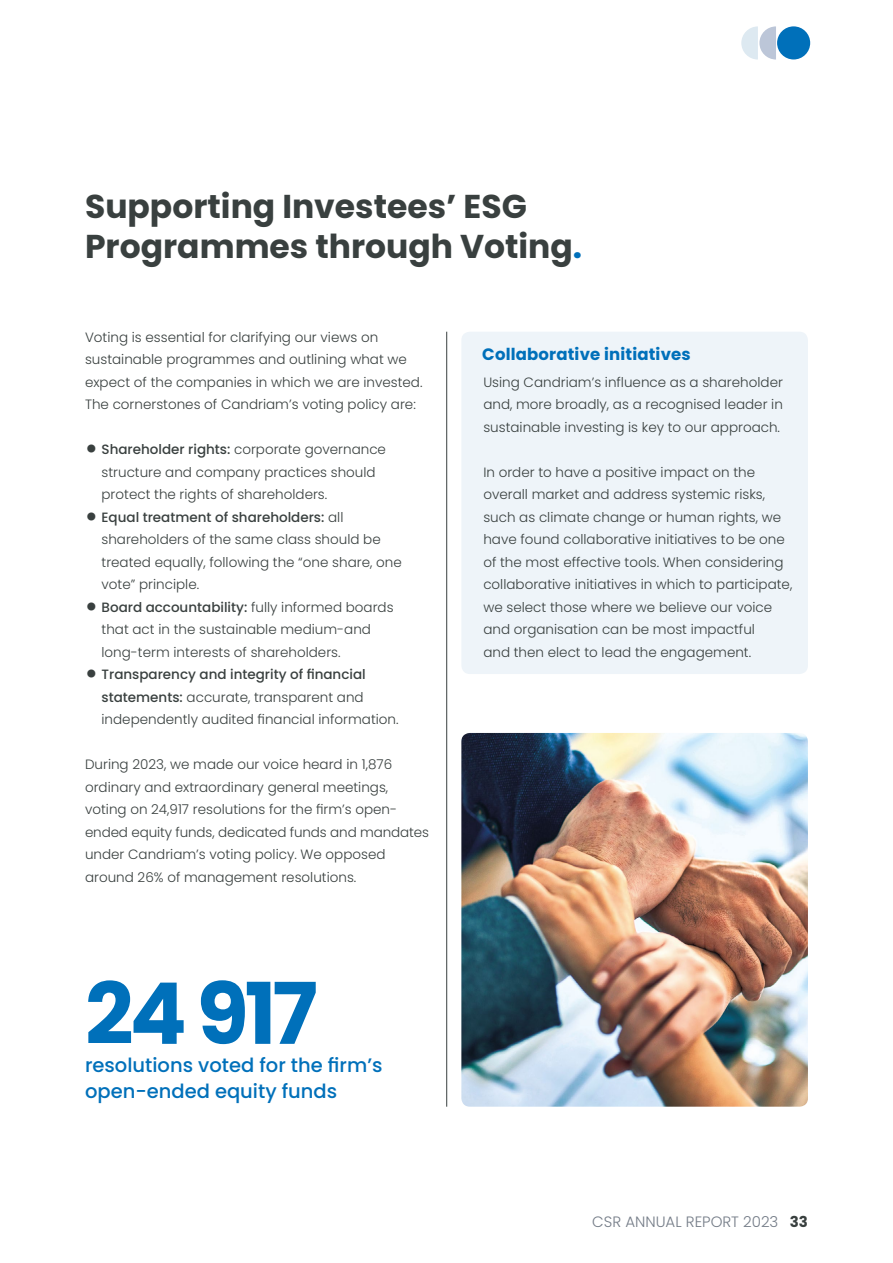
<style>
.page{position:relative;width:893px;height:1263px;background:#fff}
.page>*{position:absolute;margin:0;border:0;box-sizing:border-box;transform-origin:0 0}
.t1{font:700 85.05px "Poppins";color:#0070ba}
.t2{font:700 33px/40.5px "Poppins";color:#39403f}
.t3{font:500 19.5px/25.5px "Poppins";color:#0070ba}
.t4{font:700 16.5px "Poppins";letter-spacing:.01em;color:#0070ba}
.t5{font:300 15px "Poppins";color:#747c87}
.t6{font:300 13.5px/22.5px "Poppins";color:#39403f}
.s1{color:#0070ba}
.s2{font-size:34.5px}
.s3{font-weight:500}
.s4{font-weight:700;color:#39403f}
</style>
<div class="page">
<div style="left:461px;top:332px;width:347px;height:342px;background:#eef4f9;border-radius:9px"></div>
<img style="left:461px;top:733px;width:347px;height:374px">
<div style="left:777px;top:26px;width:33px;height:33px;background:#0070ba;border-radius:50%"></div>
<svg style="left:741px;top:26px;width:35px;height:34px"></svg>
<hr style="left:446px;top:332px;width:1px;height:775px;background:#39403f">
<h2 class="t2" style="left:85px;top:186px;width:499px">Supporting Investees’ ESG<br>Programmes through Voting<span class="s1">.</span></h2>
<p class="t6" style="left:85px;top:326px;width:339px">Voting is essential for clarifying our views on sustainable programmes and outlining what we expect of the companies in which we are invested.<br>The cornerstones of Candriam’s voting policy are:</p>
<p class="t6" style="left:102px;top:438px;width:286px;text-indent:-16px"><span class="s2">•</span> <span class="s3">Shareholder rights:</span> corporate governance structure and company practices should protect the rights of shareholders.</p>
<p class="t6" style="left:102px;top:506px;width:302px;text-indent:-16px"><span class="s2">•</span> <span class="s3">Equal treatment of shareholders:</span> all shareholders of the same class should be treated equally, following the “one share, one vote” principle.</p>
<p class="t6" style="left:102px;top:596px;width:294px;text-indent:-16px"><span class="s2">•</span> <span class="s3">Board accountability:</span> fully informed boards that act in the sustainable medium-and long-term interests of shareholders.</p>
<p class="t6" style="left:102px;top:663px;width:299px;text-indent:-16px"><span class="s2">•</span> <span class="s3">Transparency and integrity of financial statements:</span> accurate, transparent and independently audited financial information.</p>
<p class="t6" style="left:85px;top:753px;width:345px">During 2023, we made our voice heard in 1,876 ordinary and extraordinary general meetings, voting on 24,917 resolutions for the firm’s open&shy;ended equity funds, dedicated funds and mandates under Candriam’s voting policy. We opposed around 26% of management resolutions.</p>
<h1 class="t1" style="left:85px;top:965px;width:234px">24 917</h1>
<h3 class="t3" style="left:85px;top:1053px;width:299px">resolutions voted for the firm’s open-ended equity funds</h3>
<p class="t4" style="left:482px;top:344px;width:210px">Collaborative initiatives</p>
<p class="t6" style="left:483px;top:371px;width:301px;text-align:justify">Using Candriam’s influence as a shareholder and, more broadly, as a recognised leader in sustainable investing is key to our approach.</p>
<p class="t6" style="left:483px;top:461px;width:311px">In order to have a positive impact on the overall market and address systemic risks, such as climate change or human rights, we have found collaborative initiatives to be one of the most effective tools. When considering collaborative initiatives in which to participate, we select those where we believe our voice and organisation can be most impactful<br>and then elect to lead the engagement.</p>
<p class="t5" style="left:592px;top:1213px;width:217px">CSR ANNUAL REPORT 2023 <span class="s4">33</span></p>
</div>
